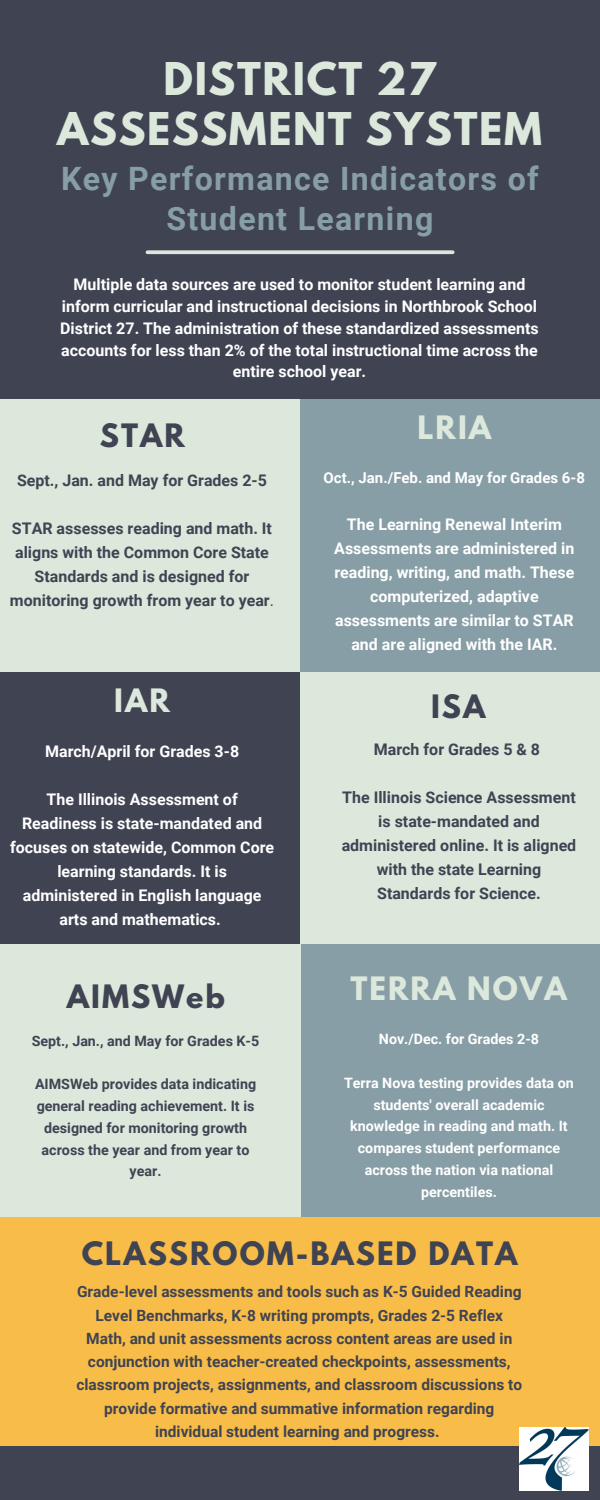
<style>
.page{position:relative;width:600px;height:1500px;background:#404352}
.page>*{position:absolute;margin:0;border:0;box-sizing:border-box;transform-origin:0 0}
.t1{font:700 40px/50.2px "League Spartan";letter-spacing:.04em;color:#dce8dc;text-align:center}
.t2{font:700 32.2px/39.5px "Roboto";letter-spacing:.04em;color:#879ea6;text-align:center}
.t3{font:700 28.6px "League Spartan";letter-spacing:.07em;color:#404352}
.t4{font:700 28.6px "League Spartan";letter-spacing:.07em;color:#dce8dc}
.t5{font:700 16px/24px "Roboto";color:#fff;text-align:center}
.t6{font:700 16px/24px "Roboto";color:#404352;text-align:center}
.t7{font:700 15.5px/23.2px "Roboto";color:#404352;text-align:center}
.t8{font:700 15px "Roboto";color:#fff}
.t9{font:700 14.3px/21.8px "Roboto";color:#fff;text-align:center}
.t10{font:700 14.3px/21.8px "Roboto";color:#404352;text-align:center}
.s1{font-weight:400}
</style>
<div class="page">
<div style="left:301px;top:672px;width:299px;height:273px;background:#dce8dc"></div>
<div style="left:0;top:399px;width:574px;height:273px;background:#dce8dc"></div>
<div style="left:169px;top:944px;width:431px;height:273px;background:#879ea6"></div>
<div style="left:301px;top:399px;width:299px;height:273px;background:#879ea6"></div>
<div style="left:0;top:944px;width:301px;height:273px;background:#dce8dc"></div>
<div style="left:0;top:1217px;width:600px;height:229px;background:#f8bd49"></div>
<svg style="left:147px;top:250px;width:306px;height:4px"></svg>
<img style="left:520px;top:1427px;width:69px;height:63px">
<p class="t1" style="left:57px;top:59px;width:486px">DISTRICT 27<br>ASSESSMENT SYSTEM</p>
<p class="t2" style="left:61px;top:159px;width:479px">Key Performance Indicators of<br>Student Learning</p>
<p class="t5" style="left:60px;top:274px;width:480px;line-height:21.8px">Multiple data sources are used to monitor student learning and inform curricular and instructional decisions in Northbrook School District 27. The administration of these standardized assessments accounts for less than 2% of the total instructional time across the entire school year.</p>
<p class="t3" style="left:100px;top:421px;width:87px">STAR</p>
<p class="t6" style="left:17px;top:468px;width:251px">Sept., Jan. and May for Grades 2-5</p>
<p class="t6" style="left:10px;top:516px;width:266px">STAR assesses reading and math. It aligns with the Common Core State Standards and is designed for monitoring growth from year to year<span class="s1">.</span></p>
<p class="t4" style="left:114px;top:686px;width:57px">IAR</p>
<p class="t5" style="left:45px;top:739px;width:196px">March/April for Grades 3-8</p>
<p class="t5" style="left:10px;top:787px;width:266px">The Illinois Assessment of<br>Readiness is state-mandated and focuses on statewide, Common Core learning standards. It is administered in English language arts and mathematics.</p>
<p class="t4" style="left:418px;top:413px;width:75px">LRIA</p>
<p class="t8" style="left:324px;top:469px;width:263px">Oct., Jan./Feb. and May for Grades 6-8</p>
<p class="t5" style="left:334px;top:512px;width:242px">The Learning Renewal Interim<br>Assessments are administered in reading, writing, and math. These computerized, adaptive assessments are similar to STAR and are aligned with the IAR.</p>
<p class="t3" style="left:431px;top:692px;width:56px">ISA</p>
<p class="t6" style="left:374px;top:738px;width:168px">March for Grades 5 &amp; 8</p>
<p class="t6" style="left:342px;top:786px;width:236px">The Illinois Science Assessment is state-mandated and administered online. It is aligned with the state Learning<br>Standards for Science.</p>
<p class="t3" style="left:67px;top:982px;width:160px">AIMSWeb</p>
<p class="t4" style="left:351px;top:974px;width:218px">TERRA NOVA</p>
<p class="t10" style="left:32px;top:1030px;width:229px">Sept., Jan., and May for Grades K-5</p>
<p class="t10" style="left:35px;top:1073px;width:223px">AIMSWeb provides data indicating general reading achievement. It is designed for monitoring growth across the year and from year to year.</p>
<p class="t9" style="left:379px;top:1029px;width:162px">Nov./Dec. for Grades 2-8</p>
<p class="t9" style="left:344px;top:1072px;width:231px">Terra Nova testing provides data on students' overall academic knowledge in reading and math. It compares student performance across the nation via national percentiles.</p>
<p class="t3" style="left:82px;top:1240px;width:437px">CLASSROOM-BASED DATA</p>
<p class="t7" style="left:76px;top:1280px;width:447px">Grade-level assessments and tools such as K-5 Guided Reading Level Benchmarks, K-8 writing prompts, Grades 2-5 Reflex Math, and unit assessments across content areas are used in conjunction with teacher-created checkpoints, assessments, classroom projects, assignments, and classroom discussions to provide formative and summative information regarding individual student learning and progress.</p>
</div>
